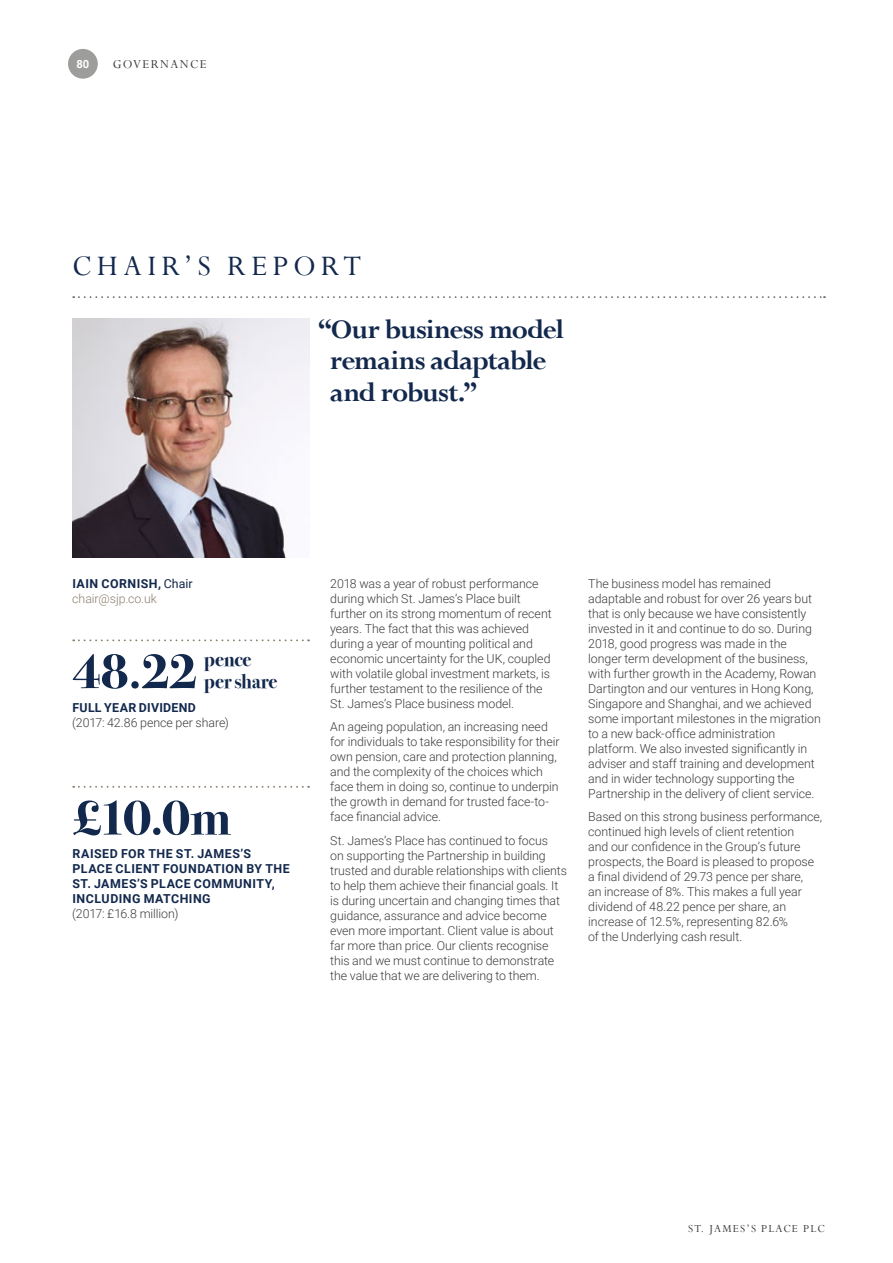
<style>
.page{position:relative;width:893px;height:1263px;background:#fff}
.page>*{position:absolute;margin:0;border:0;box-sizing:border-box;transform-origin:0 0}
.t1{font:700 51px "Bodoni Svty Two ITCTT";letter-spacing:-.015em;color:#12284c}
.t2{font:31.5px "Perpetua";letter-spacing:.165em;color:#12284c}
.t3{font:700 30px/31.5px "Perpetua";letter-spacing:-.035em;color:#12284c}
.t4{font:700 20.25px/22.5px "Bodoni Svty Two ITCTT";letter-spacing:-.01em;color:#12284c}
.t5{font:13.5px "Perpetua";letter-spacing:.1em;color:#3c3c3b}
.t6{font:300 12.3px/15px "Roboto";letter-spacing:-.005em;color:#3c3c3b}
.t7{font:700 12.3px/15px "Roboto";letter-spacing:.04em;color:#12284c}
.t8{font:300 12.3px/15px "Roboto";letter-spacing:-.01em;color:#8c7e6d}
.t9{font:700 12.3px "Roboto";letter-spacing:.02em;color:#12284c}
.t10{font:12px "Perpetua";letter-spacing:.1em;color:#3c3c3b}
.t11{font:700 11.25px "Roboto";color:#fff}
.s1{font-weight:700;color:#12284c}
.s2{font-weight:400;color:#12284c}
</style>
<div class="page">
<img style="left:72px;top:319px;width:237px;height:238px">
<svg style="left:73px;top:296px;width:752px;height:2px"></svg>
<svg style="left:73px;top:639px;width:236px;height:2px"></svg>
<svg style="left:73px;top:786px;width:236px;height:2px"></svg>
<div style="left:68px;top:49px;width:30px;height:30px;background:#9d9d9c;border-radius:50%"></div>
<p class="t11" style="left:76px;top:56px;width:14px">80</p>
<p class="t5" style="left:113px;top:56px;width:96px">GOVERNANCE</p>
<h2 class="t2" style="left:72px;top:246px;width:290px">CHAIR’S REPORT</h2>
<h3 class="t3" style="left:330px;top:313px;width:236px;text-indent:-12px">“Our business model remains adaptable and robust.”</h3>
<p class="t8" style="left:72px;top:575px;width:122px"><span class="s1">IAIN CORNISH,</span> <span class="s2">Chair </span>chair@sjp.co.uk</p>
<h1 class="t1" style="left:72px;top:629px;width:127px">48.22</h1>
<h3 class="t4" style="left:204px;top:646px;width:75px">pence per share</h3>
<p class="t9" style="left:73px;top:699px;width:125px">FULL YEAR DIVIDEND</p>
<p class="t6" style="left:72px;top:714px;width:158px">(2017: 42.86 pence per share)</p>
<h1 class="t1" style="left:72px;top:775px;width:160px">£10.0m</h1>
<p class="t7" style="left:73px;top:846px;width:219px">RAISED FOR THE ST. JAMES’S<br>PLACE CLIENT FOUNDATION BY THE<br>ST. JAMES’S PLACE COMMUNITY,<br>INCLUDING MATCHING</p>
<p class="t6" style="left:72px;top:906px;width:108px">(2017: £16.8 million)</p>
<p class="t6" style="left:330px;top:575px;width:223px">2018 was a year of robust performance during which St. James’s Place built further on its strong momentum of recent years. The fact that this was achieved during a year of mounting political and economic uncertainty for the UK, coupled with volatile global investment markets, is further testament to the resilience of the St. James’s Place business model.</p>
<p class="t6" style="left:330px;top:719px;width:231px">An ageing population, an increasing need for individuals to take responsibility for their own pension, care and protection planning, and the complexity of the choices which face them in doing so, continue to underpin the growth in demand for trusted face-to&shy;face financial advice.</p>
<p class="t6" style="left:330px;top:832px;width:238px">St. James’s Place has continued to focus<br>on supporting the Partnership in building trusted and durable relationships with clients to help them achieve their financial goals. It is during uncertain and changing times that guidance, assurance and advice become even more important. Client value is about far more than price. Our clients recognise this and we must continue to demonstrate the value that we are delivering to them.</p>
<p class="t6" style="left:588px;top:575px;width:234px">The business model has remained adaptable and robust for over 26 years but that is only because we have consistently invested in it and continue to do so. During 2018, good progress was made in the longer term development of the business, with further growth in the Academy, Rowan Dartington and our ventures in Hong Kong, Singapore and Shanghai, and we achieved some important milestones in the migration to a new back-office administration platform. We also invested significantly in adviser and staff training and development and in wider technology supporting the Partnership in the delivery of client service.</p>
<p class="t6" style="left:588px;top:809px;width:236px">Based on this strong business performance, continued high levels of client retention<br>and our confidence in the Group’s future prospects, the Board is pleased to propose a final dividend of 29.73 pence per share,<br>an increase of 8%. This makes a full year dividend of 48.22 pence per share, an increase of 12.5%, representing 82.6%<br>of the Underlying cash result.</p>
<p class="t10" style="left:688px;top:1221px;width:138px">ST. JAMES’S PLACE PLC</p>
</div>
